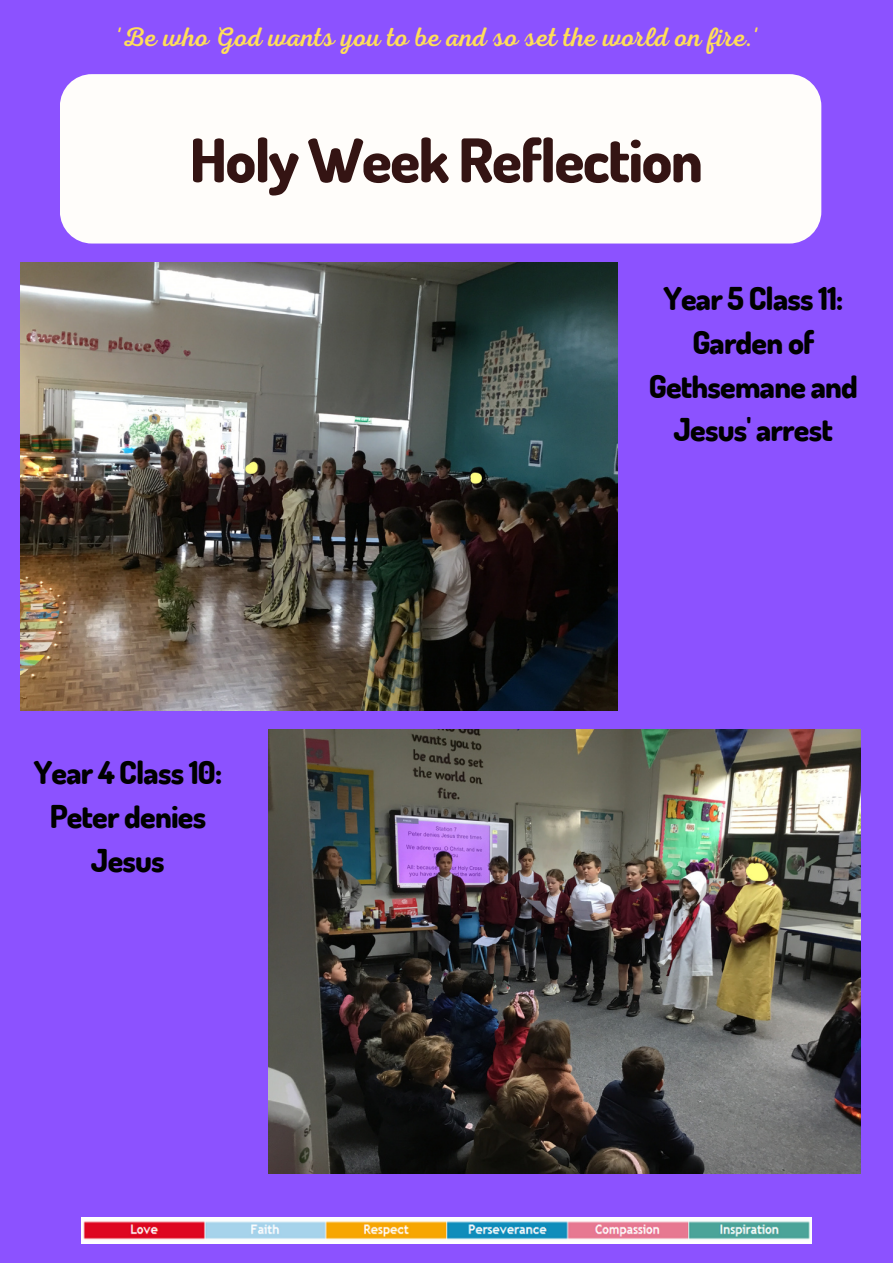
<style>
.page{position:relative;width:893px;height:1264px;background:#fff}
.page>*{position:absolute;margin:0;border:0;box-sizing:border-box;transform-origin:0 0}
.t1{font:800 60.15px "Dosis";letter-spacing:-.025em;color:#341413}
.t2{font:800 31.5px/43.8px "Dosis";letter-spacing:-.025em;color:#000;text-align:center}
.t3{font:27px "Nexa Script";color:#ffde59}
</style>
<div class="page">
<div style="left:0;top:0;width:892px;height:1262px;background:#8c52ff"></div>
<div style="left:60px;top:74px;width:761px;height:169px;background:#fffdfa;border-radius:32px"></div>
<img style="left:81px;top:1217px;width:730px;height:26px">
<img style="left:21px;top:263px;width:596px;height:447px">
<img style="left:269px;top:729px;width:591px;height:444px">
<p class="t3" style="left:116px;top:22px;width:644px">'Be who God wants you to be and so set the world on fire.'</p>
<h1 class="t1" style="left:190px;top:121px;width:514px">Holy Week Reflection</h1>
<p class="t2" style="left:34px;top:750px;width:190px">Year 4 Class 10:<br>Peter denies<br>Jesus</p>
<p class="t2" style="left:648px;top:275px;width:211px">Year 5 Class 11:<br>Garden of<br>Gethsemane and<br>Jesus' arrest</p>
</div>
